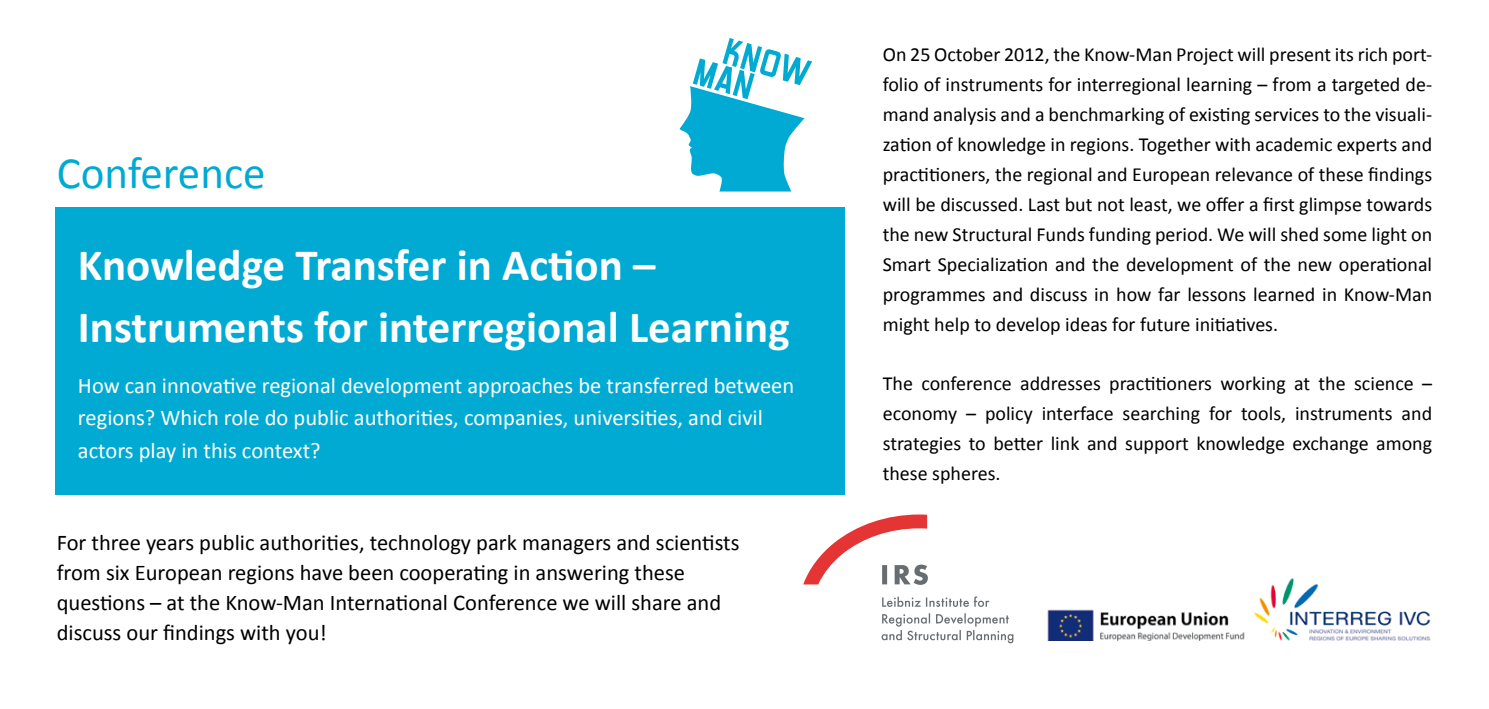
<style>
.page{position:relative;width:1489px;height:709px;background:#fff}
.page>*{position:absolute;margin:0;border:0;box-sizing:border-box;transform-origin:0 0}
.t1{font:700 45px/61.8px "Calibri";color:#fff}
.t2{font:45px "Calibri";color:#00aad3}
.t3{font:700 41.5px "Forgotten Futurist";color:#00aad3}
.t4{font:22.5px/30px "Calibri";color:#000}
.t5{font:22.5px/32.5px "Calibri";color:#fff}
.t6{font:20px/30px "Calibri";color:#000;text-align:justify}
</style>
<div class="page">
<div style="left:55px;top:207px;width:790px;height:287px;background:#00aad3"></div>
<svg style="left:803px;top:514px;width:210px;height:129px"></svg>
<img style="left:1047px;top:609px;width:196px;height:31px">
<img style="left:1254px;top:578px;width:177px;height:63px">
<svg style="left:679px;top:86px;width:125px;height:105px"></svg>
<h1 class="t2" style="left:57px;top:145px;width:210px">Conference</h1>
<h2 class="t3" style="left:729px;top:32px;width:90px;rotate:16deg">KNOW</h2>
<h1 class="t1" style="left:78px;top:234px;width:713px">Knowledge Transfer in Action –<br>Instruments for interregional Learning</h1>
<p class="t5" style="left:78px;top:369px;width:717px">How can innovative regional development approaches be transferred between regions? Which role do public authorities, companies, universities, and civil actors play in this context?</p>
<p class="t4" style="left:57px;top:527px;width:684px">For three years public authorities, technology park managers and scientists from six European regions have been cooperating in answering these questions – at the Know-Man International Conference we will share and discuss our findings with you!</p>
<p class="t6" style="left:882px;top:39px;width:551px">On 25 October 2012, the Know-Man Project will present its rich port&shy;folio of instruments for interregional learning – from a targeted de&shy;mand analysis and a benchmarking of existing services to the visuali&shy;zation of knowledge in regions. Together with academic experts and practitioners, the regional and European relevance of these findings will be discussed. Last but not least, we offer a first glimpse towards the new Structural Funds funding period. We will shed some light on Smart Specialization and the development of the new operational programmes and discuss in how far lessons learned in Know-Man might help to develop ideas for future initiatives.</p>
<p class="t6" style="left:882px;top:368px;width:551px">The conference addresses practitioners working at the science – economy – policy interface searching for tools, instruments and strategies to better link and support knowledge exchange among these spheres.</p>
</div>
